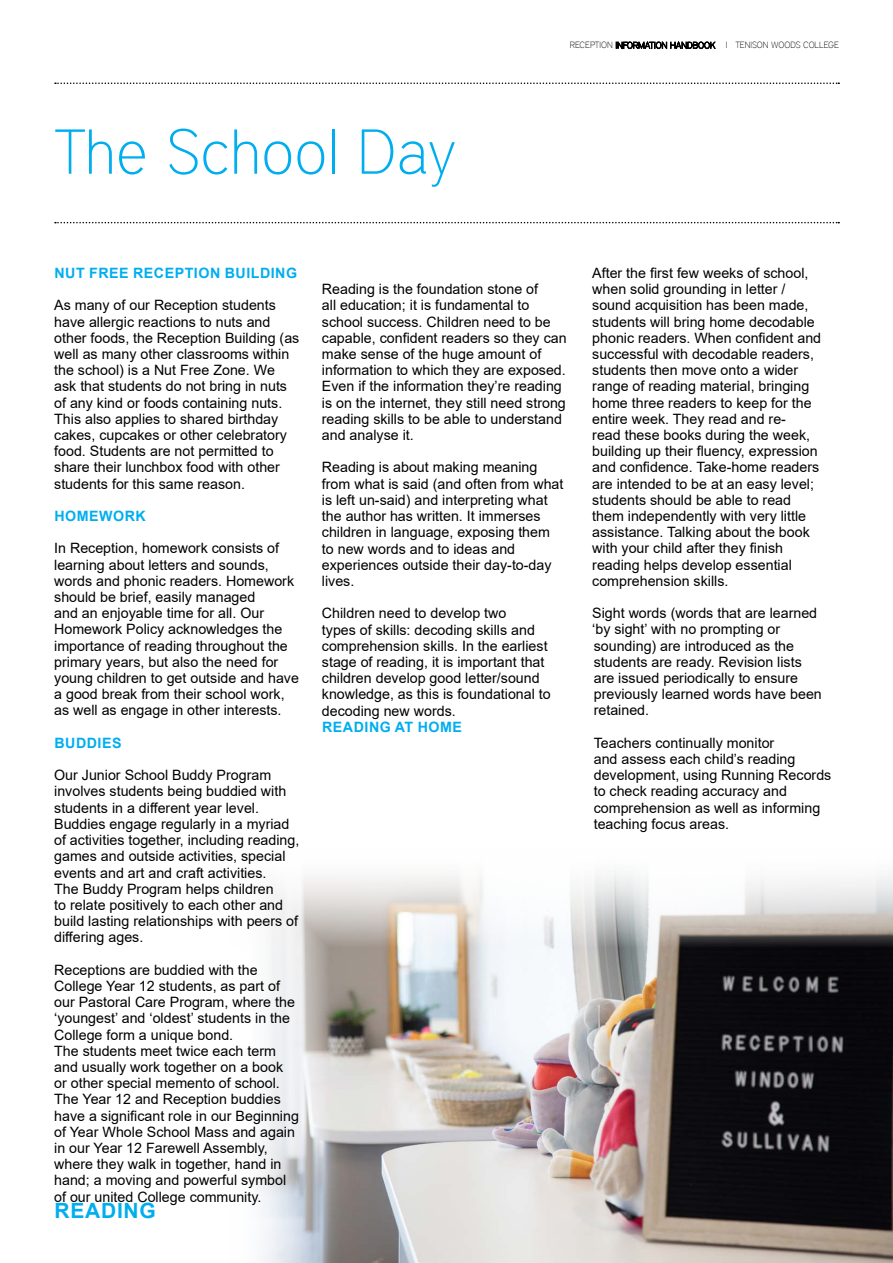
<style>
.page{position:relative;width:893px;height:1263px;background:#fff}
.page>*{position:absolute;margin:0;border:0;box-sizing:border-box;transform-origin:0 0}
.t1{font:100 63px "District";color:#00aeef}
.t2{font:700 21px "Arial";letter-spacing:.035em;color:#00aeef}
.t3{font:14.25px/16.2px "Arial";color:#000}
.t4{font:700 14.25px "Arial";letter-spacing:.035em;color:#00aeef}
.t5{font:100 9px "District";color:#000}
</style>
<div class="page">
<img style="left:255px;top:871px;width:638px;height:392px">
<svg style="left:55px;top:82px;width:784px;height:2px"></svg>
<svg style="left:55px;top:222px;width:784px;height:1px"></svg>
<h1 class="t1" style="left:54px;top:115px;width:404px">The School Day</h1>
<p class="t5" style="left:570px;top:40px;width:271px">RECEPTION INFORMATION HANDBOOK I TENISON WOODS COLLEGE</p>
<p class="t4" style="left:54px;top:263px;width:244px">NUT FREE RECEPTION BUILDING</p>
<p class="t3" style="left:54px;top:297px;width:247px">As many of our Reception students have allergic reactions to nuts and other foods, the Reception Building (as well as many other classrooms within the school) is a Nut Free Zone. We ask that students do not bring in nuts of any kind or foods containing nuts.<br>This also applies to shared birthday cakes, cupcakes or other celebratory food. Students are not permitted to share their lunchbox food with other students for this same reason.</p>
<p class="t4" style="left:54px;top:506px;width:93px">HOMEWORK</p>
<p class="t3" style="left:54px;top:540px;width:246px">In Reception, homework consists of learning about letters and sounds, words and phonic readers. Homework should be brief, easily managed<br>and an enjoyable time for all. Our Homework Policy acknowledges the importance of reading throughout the primary years, but also the need for young children to get outside and have a good break from their school work, as well as engage in other interests.</p>
<p class="t4" style="left:54px;top:733px;width:69px">BUDDIES</p>
<p class="t3" style="left:54px;top:767px;width:247px">Our Junior School Buddy Program involves students being buddied with students in a different year level.<br>Buddies engage regularly in a myriad of activities together, including reading, games and outside activities, special events and art and craft activities.<br>The Buddy Program helps children<br>to relate positively to each other and build lasting relationships with peers of differing ages.</p>
<p class="t3" style="left:54px;top:961px;width:246px">Receptions are buddied with the College Year 12 students, as part of our Pastoral Care Program, where the ‘youngest’ and ‘oldest’ students in the College form a unique bond.<br>The students meet twice each term and usually work together on a book or other special memento of school.<br>The Year 12 and Reception buddies have a significant role in our Beginning of Year Whole School Mass and again in our Year 12 Farewell Assembly, where they walk in together, hand in hand; a moving and powerful symbol of our united College community.</p>
<h2 class="t2" style="left:55px;top:1195px;width:103px">READING</h2>
<p class="t3" style="left:322px;top:281px;width:246px">Reading is the foundation stone of<br>all education; it is fundamental to school success. Children need to be capable, confident readers so they can make sense of the huge amount of information to which they are exposed.<br>Even if the information they’re reading is on the internet, they still need strong reading skills to be able to understand and analyse it.</p>
<p class="t3" style="left:322px;top:459px;width:243px">Reading is about making meaning from what is said (and often from what is left un-said) and interpreting what the author has written. It immerses children in language, exposing them to new words and to ideas and experiences outside their day-to-day lives.</p>
<p class="t3" style="left:322px;top:605px;width:230px">Children need to develop two<br>types of skills: decoding skills and comprehension skills. In the earliest stage of reading, it is important that children develop good letter/sound knowledge, as this is foundational to decoding new words.</p>
<p class="t4" style="left:322px;top:717px;width:141px">READING AT HOME</p>
<p class="t3" style="left:592px;top:265px;width:230px">After the first few weeks of school, when solid grounding in letter / sound acquisition has been made, students will bring home decodable phonic readers. When confident and successful with decodable readers, students then move onto a wider range of reading material, bringing home three readers to keep for the entire week. They read and re-<br>read these books during the week, building up their fluency, expression and confidence. Take-home readers are intended to be at an easy level; students should be able to read them independently with very little assistance. Talking about the book with your child after they finish reading helps develop essential comprehension skills.</p>
<p class="t3" style="left:592px;top:605px;width:231px">Sight words (words that are learned ‘by sight’ with no prompting or sounding) are introduced as the students are ready. Revision lists are issued periodically to ensure previously learned words have been retained.</p>
<p class="t3" style="left:594px;top:735px;width:239px">Teachers continually monitor<br>and assess each child’s reading development, using Running Records to check reading accuracy and comprehension as well as informing teaching focus areas.</p>
</div>
